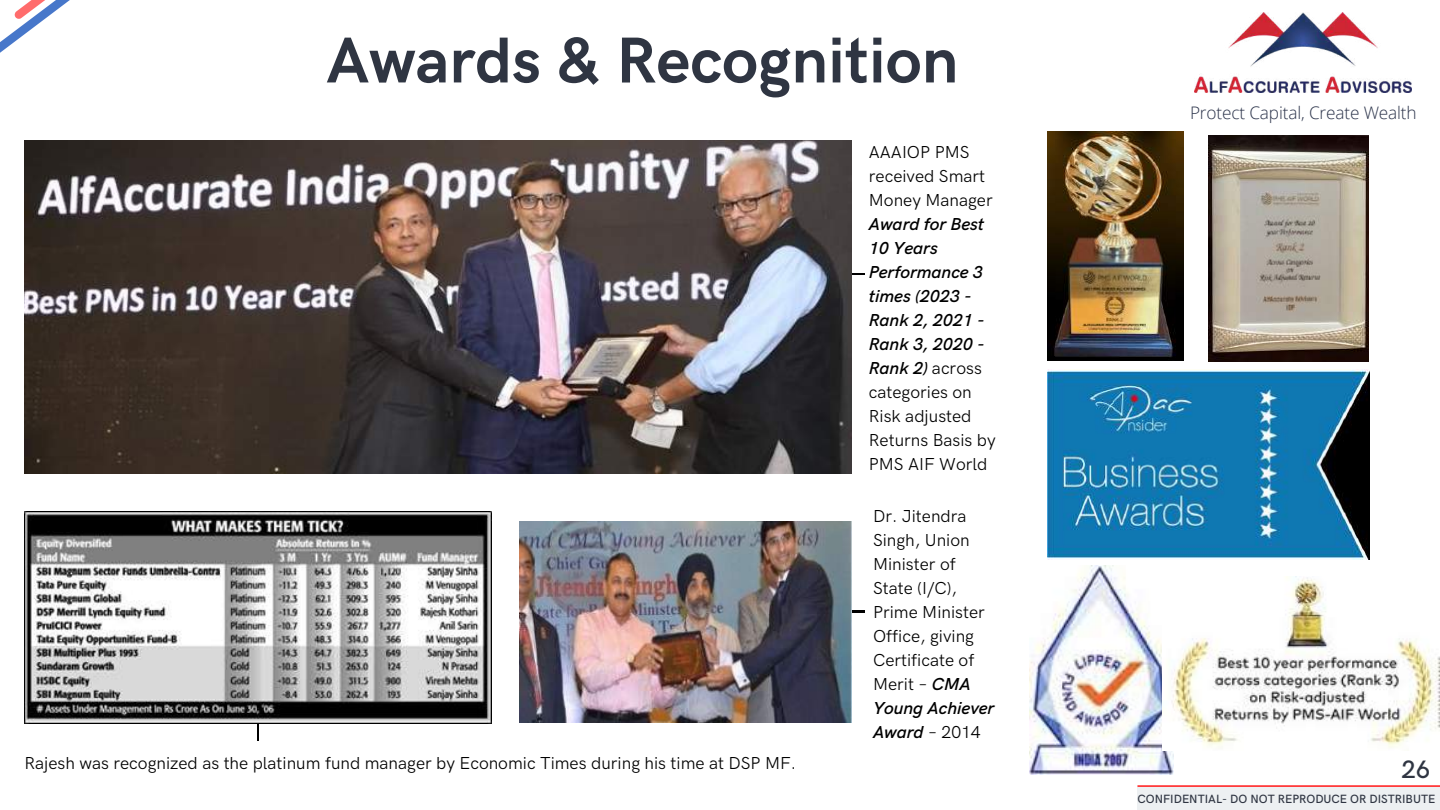
<style>
.page{position:relative;width:1440px;height:810px;background:#fff}
.page>*{position:absolute;margin:0;border:0;box-sizing:border-box;transform-origin:0 0}
.t1{font:700 65px "HK Grotesk";color:#2f3542}
.t2{font:500 25.3px "HK Grotesk";color:#2f3542}
.t3{font:17.4px/24px "HK Grotesk Pro";color:#000}
.t4{font:italic 600 17.4px/24px "HK Grotesk Pro";color:#000}
.t5{font:300 17.2px "Open Sans";letter-spacing:-.01em;color:#2b334a}
.t6{font:500 12px "HK Grotesk";color:#2f3542}
.s1{font-weight:400;font-style:normal}
.s2{font-weight:600;font-style:italic}
</style>
<div class="page">
<img style="left:1195px;top:12px;width:217px;height:80px">
<div style="left:1137px;top:787px;width:303px;height:22px;background:#edf0f2"></div>
<hr style="left:1137px;top:785px;width:303px;height:2px;background:#ff1616">
<hr style="left:788px;top:273px;width:77px;height:2px;background:#000">
<img style="left:1029px;top:566px;width:144px;height:208px">
<img style="left:25px;top:140px;width:826px;height:333px">
<hr style="left:257px;top:659px;width:2px;height:82px;background:#000">
<hr style="left:783px;top:611px;width:82px;height:2px;background:#000">
<img style="left:25px;top:512px;width:467px;height:211px">
<img style="left:519px;top:521px;width:333px;height:202px">
<img style="left:1209px;top:135px;width:160px;height:226px">
<img style="left:1048px;top:370px;width:321px;height:190px">
<img style="left:1163px;top:576px;width:277px;height:174px">
<svg style="left:0;top:0;width:70px;height:53px"></svg>
<img style="left:1048px;top:131px;width:135px;height:230px">
<h1 class="t1" style="left:326px;top:24px;width:633px">Awards &amp; Recognition</h1>
<p class="t3" style="left:869px;top:140px;width:125px">AAAIOP PMS received Smart<br>Money Manager</p>
<p class="t4" style="left:869px;top:212px;width:128px">Award for Best<br>10 Years<br>Performance 3 times (2023 -<br>Rank 2, 2021 -<br>Rank 3, 2020 -<br>Rank 2) <span class="s1">across categories on<br>Risk adjusted<br>Returns Basis by<br>PMS AIF World</span></p>
<p class="t3" style="left:873px;top:504px;width:123px">Dr. Jitendra<br>Singh, Union<br>Minister of<br>State (I/C),<br>Prime Minister<br>Office, giving<br>Certificate of<br>Merit – <span class="s2">CMA<br>Young Achiever<br>Award</span> – 2014</p>
<p class="t5" style="left:1190px;top:101px;width:228px">Protect Capital, Create Wealth</p>
<p class="t3" style="left:25px;top:751px;width:773px">Rajesh was recognized as the platinum fund manager by Economic Times during his time at DSP MF.</p>
<h2 class="t2" style="left:1402px;top:755px;width:30px">26</h2>
<p class="t6" style="left:1137px;top:793px;width:299px">CONFIDENTIAL- DO NOT REPRODUCE OR DISTRIBUTE</p>
</div>
